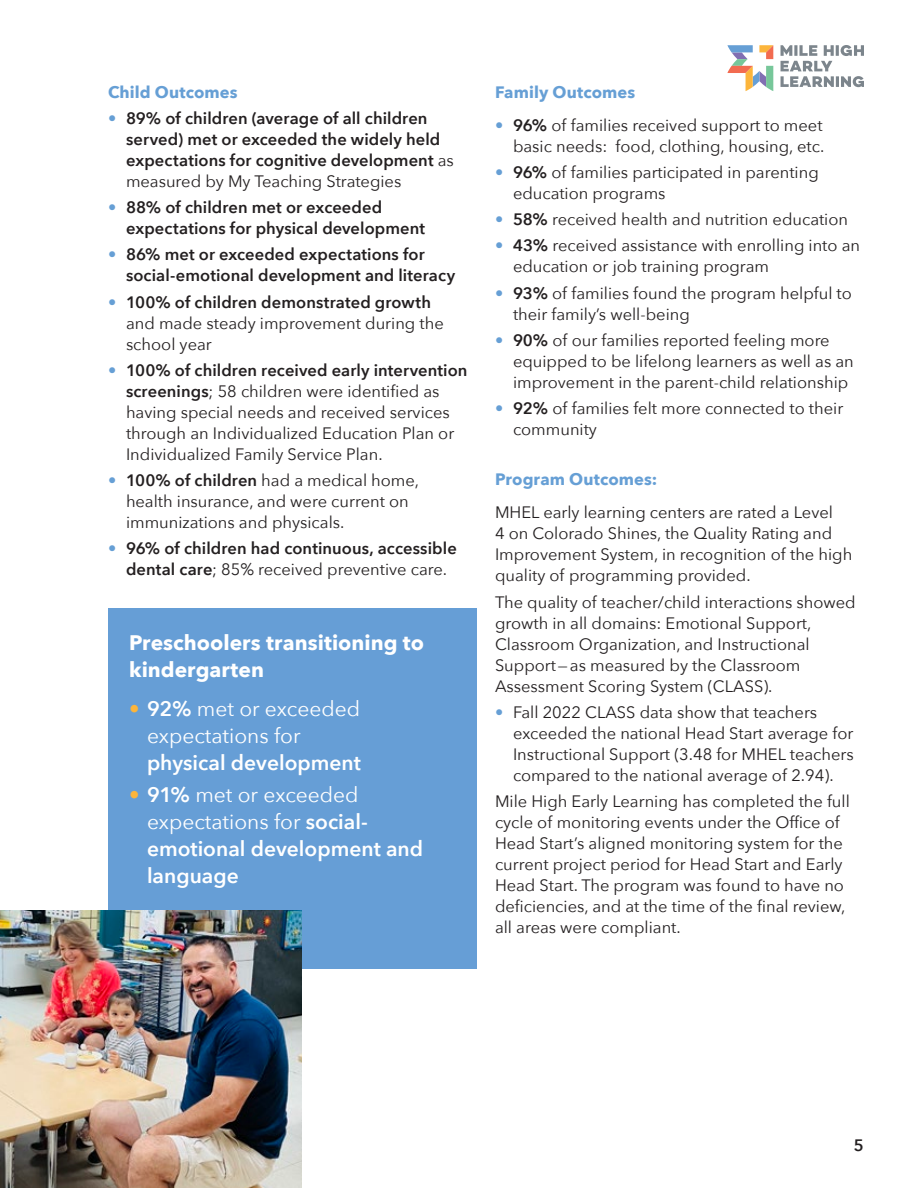
<style>
.page{position:relative;width:918px;height:1188px;background:#fff}
.page>*{position:absolute;margin:0;border:0;box-sizing:border-box;transform-origin:0 0}
.bullets{font:600 21px/27px "Avenir Next";color:#fff}
.bullets-2{font:21px/27px "Avenir Next";color:#fff}
.t1{font:700 21px/27px "Avenir Next";color:#fff}
.bullets-3{font:16.5px/21px "Avenir Next";color:#231f20}
.t2{font:600 16.5px/21px "Avenir Next";letter-spacing:.005em;color:#231f20}
.t3{font:700 16.5px "Avenir Next";letter-spacing:.005em;color:#669fd5}
.s1{color:#669fd5}
.s2{font-weight:400}
.s3{font-weight:600;color:#669fd5}
.s4{font-weight:600}
.s5{font-weight:600;color:#fcb53b}
.s6{color:#fcb53b}
</style>
<div class="page">
<div style="left:108px;top:608px;width:369px;height:361px;background:#669ed6"></div>
<svg style="left:727px;top:45px;width:46px;height:46px"></svg>
<svg style="left:781px;top:45px;width:83px;height:42px"></svg>
<hr style="left:0;top:0;width:1px;height:297px;background:#d1d2d4">
<img style="left:0;top:911px;width:302px;height:277px">
<p class="t3" style="left:108px;top:77px;width:131px">Child Outcomes</p>
<p class="t2" style="left:126px;top:107px;width:329px;text-indent:-18px"><span class="s1">•</span> 89% of children (average of all children served) met or exceeded the widely held expectations for cognitive development <span class="s2">as measured by My Teaching Strategies</span></p>
<p class="t2" style="left:126px;top:196px;width:301px;text-indent:-18px"><span class="s1">•</span> 88% of children met or exceeded expectations for physical development</p>
<p class="t2" style="left:126px;top:244px;width:331px;text-indent:-18px"><span class="s1">•</span> 86% met or exceeded expectations for social-emotional development and literacy</p>
<p class="bullets-3" style="left:126px;top:291px;width:319px;text-indent:-18px"><span class="s3">•</span> <span class="s4">100% of children demonstrated growth </span>and made steady improvement during the school year</p>
<p class="bullets-3" style="left:126px;top:359px;width:343px;text-indent:-18px"><span class="s3">•</span> <span class="s4">100% of children received early intervention screenings</span>; 58 children were identified as having special needs and received services through an Individualized Education Plan or Individualized Family Service Plan.</p>
<p class="bullets-3" style="left:126px;top:469px;width:295px;text-indent:-18px"><span class="s3">•</span> <span class="s4">100% of children</span> had a medical home, health insurance, and were current on immunizations and physicals.</p>
<p class="t2" style="left:108px;top:538px;width:350px;text-align:center"><span class="s1">•</span> 96% of children had continuous, accessible dental care<span class="s2">; 85% received preventive care.</span></p>
<p class="t1" style="left:129px;top:629px;width:296px">Preschoolers transitioning to kindergarten</p>
<p class="bullets-2" style="left:147px;top:694px;width:215px;text-indent:-18px"><span class="s5">•</span> <span class="s4">92%</span> met or exceeded expectations for <span class="s4">physical development</span></p>
<p class="bullets" style="left:147px;top:781px;width:278px;text-indent:-18px"><span class="s6">•</span> 91% <span class="s2">met or exceeded expectations for</span> social&shy;emotional development and language</p>
<p class="t3" style="left:495px;top:77px;width:142px">Family Outcomes</p>
<p class="bullets-3" style="left:495px;top:114px;width:331px;text-align:right"><span class="s3">•</span> <span class="s4">96%</span> of families received support to meet basic needs: food, clothing, housing, etc.</p>
<p class="bullets-3" style="left:513px;top:161px;width:307px;text-indent:-18px"><span class="s3">•</span> <span class="s4">96%</span> of families participated in parenting education programs</p>
<p class="bullets-3" style="left:495px;top:208px;width:355px"><span class="s3">•</span> <span class="s4">58%</span> received health and nutrition education</p>
<p class="bullets-3" style="left:513px;top:234px;width:349px;text-indent:-18px"><span class="s3">•</span> <span class="s4">43%</span> received assistance with enrolling into an education or job training program</p>
<p class="bullets-3" style="left:513px;top:282px;width:340px;text-indent:-18px"><span class="s3">•</span> <span class="s4">93%</span> of families found the program helpful to their family’s well-being</p>
<p class="bullets-3" style="left:513px;top:329px;width:342px;text-indent:-18px"><span class="s3">•</span> <span class="s4">90%</span> of our families reported feeling more equipped to be lifelong learners as well as an improvement in the parent-child relationship</p>
<p class="bullets-3" style="left:513px;top:397px;width:332px;text-indent:-18px"><span class="s3">•</span> <span class="s4">92%</span> of families felt more connected to their community</p>
<p class="t3" style="left:495px;top:465px;width:164px">Program Outcomes:</p>
<p class="bullets-3" style="left:495px;top:501px;width:359px">MHEL early learning centers are rated a Level<br>4 on Colorado Shines, the Quality Rating and Improvement System, in recognition of the high quality of programming provided.</p>
<p class="bullets-3" style="left:495px;top:591px;width:362px">The quality of teacher/child interactions showed growth in all domains: Emotional Support, Classroom Organization, and Instructional Support—as measured by the Classroom Assessment Scoring System (CLASS).</p>
<p class="bullets-3" style="left:513px;top:701px;width:342px;text-indent:-18px"><span class="s1">•</span> Fall 2022 CLASS data show that teachers exceeded the national Head Start average for Instructional Support (3.48 for MHEL teachers compared to the national average of 2.94).</p>
<p class="bullets-3" style="left:495px;top:790px;width:356px">Mile High Early Learning has completed the full cycle of monitoring events under the Office of Head Start’s aligned monitoring system for the current project period for Head Start and Early Head Start. The program was found to have no deficiencies, and at the time of the final review, all areas were compliant.</p>
<p class="t2" style="left:854px;top:1134px;width:12px">5</p>
</div>
